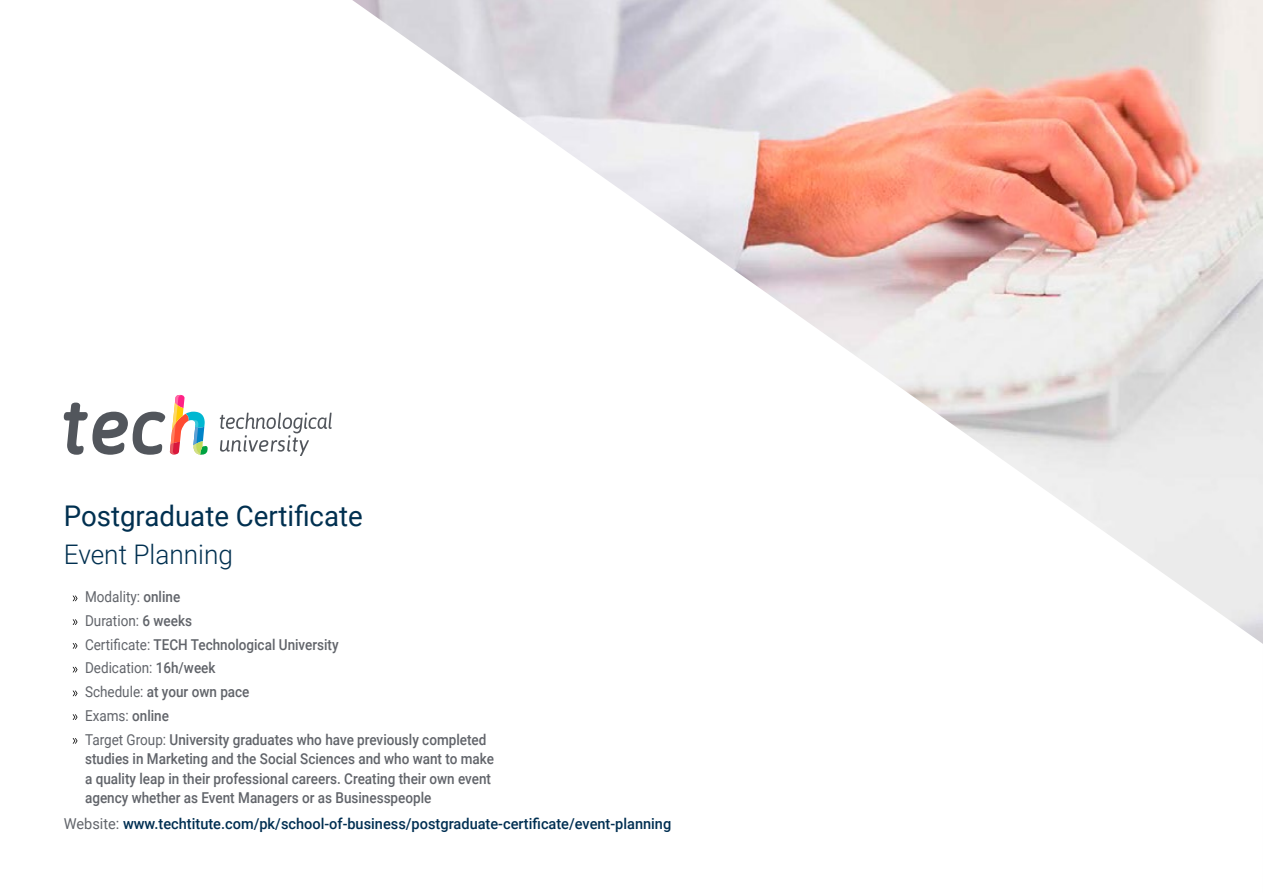
<style>
.page{position:relative;width:1263px;height:893px;background:#fff}
.page>*{position:absolute;margin:0;border:0;box-sizing:border-box;transform-origin:0 0}
.t1{font:28.5px "Roboto";color:#003050}
.t2{font:300 27px "Roboto";color:#003050}
.t3{font:500 15px/23.7px "Roboto";color:#61646a;scale:.9 1}
.t4{font:500 15px "Roboto";color:#002f52}
.s1{font-family:"Myriad Pro";font-weight:400;color:#fff}
.s2{font-weight:400}
.s3{font-weight:400;color:#61646a}
</style>
<div class="page">
<img style="left:352px;top:0;width:911px;height:644px">
<svg style="left:64px;top:395px;width:144px;height:60px"></svg>
<svg style="left:220px;top:413px;width:112px;height:43px"></svg>
<h1 class="t1" style="left:64px;top:496px;width:301px">Postgraduate Certificate</h1>
<h2 class="t2" style="left:64px;top:535px;width:171px">Event Planning</h2>
<p class="t3" style="left:72px;top:584px;width:462px"><span class="s1">»</span> <span class="s2">Modality:</span> online<br><span class="s1">»</span> <span class="s2">Duration:</span> 6 weeks<br><span class="s1">»</span> <span class="s2">Certificate:</span> TECH Technological University<br><span class="s1">»</span> <span class="s2">Dedication:</span> 16h/week<br><span class="s1">»</span> <span class="s2">Schedule:</span> at your own pace<br><span class="s1">»</span> <span class="s2">Exams:</span> online<br><span class="s1">»</span> <span class="s2">Target Group:</span> University graduates who have previously completed</p>
<p class="t3" style="left:85px;top:748px;width:456px;line-height:19.5px">studies in Marketing and the Social Sciences and who want to make a quality leap in their professional careers. Creating their own event agency whether as Event Managers or as Businesspeople</p>
<p class="t4" style="left:64px;top:813px;width:609px"><span class="s3">Website:</span> www.techtitute.com/pk/school-of-business/postgraduate-certificate/event-planning</p>
</div>
